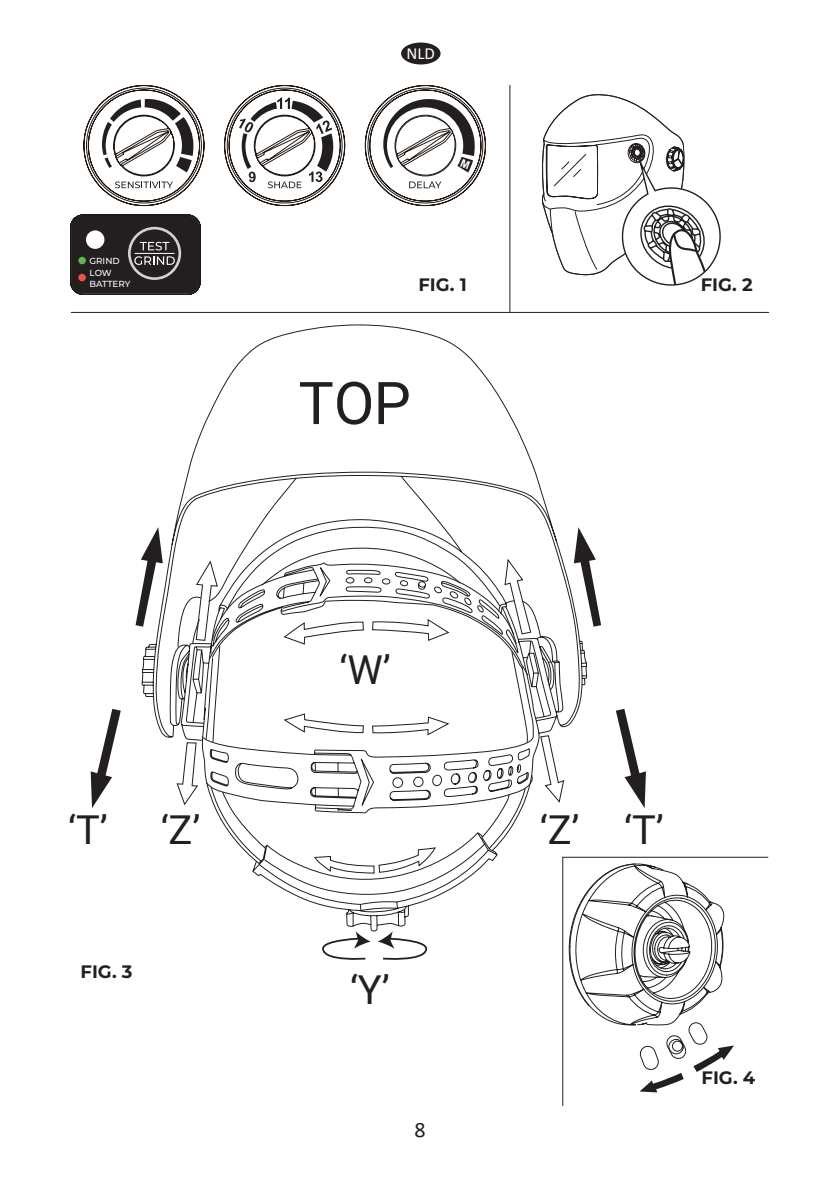
<style>
.page{position:relative;width:840px;height:1191px;background:#fff}
.page>*{position:absolute;margin:0;border:0;box-sizing:border-box;transform-origin:0 0}
.t1{font:59px "Roboto";color:#231f20}
.t2{font:39.8px "Roboto";color:#231f20}
.t3{font:22px "Calibri";color:#231f20}
.t4{font:700 18px "Montserrat";color:#231f20}
.t5{font:17px "Calibri";color:#fff}
.t6{font:500 8.8px/12.8px "Montserrat";color:#fff}
</style>
<div class="page">
<div style="left:401px;top:43px;width:39px;height:21px;background:#231f20;border-radius:50%"></div>
<hr style="left:562px;top:856px;width:205px;height:1px;background:#231f20">
<hr style="left:562px;top:857px;width:1px;height:249px;background:#231f20">
<svg style="left:70px;top:85px;width:416px;height:210px"></svg>
<div style="left:71px;top:215px;width:128px;height:79px;background:#231f20;border-radius:12px"></div>
<div style="left:86px;top:230px;width:18px;height:19px;background:#fff;border-radius:50%"></div>
<div style="left:78px;top:257px;width:8px;height:7px;background:#58ba49;border-radius:50%"></div>
<div style="left:78px;top:274px;width:8px;height:7px;background:#f05248;border-radius:50%"></div>
<svg style="left:128px;top:227px;width:53px;height:53px"></svg>
<div style="left:131px;top:229px;width:47px;height:48px;background:#231f20;border-radius:50%"></div>
<hr style="left:134px;top:253px;width:40px;height:1px;background:#fff">
<svg style="left:102px;top:99px;width:91px;height:73px"></svg>
<svg style="left:115px;top:181px;width:58px;height:7px"></svg>
<svg style="left:239px;top:98px;width:94px;height:90px"></svg>
<svg style="left:140px;top:242px;width:29px;height:8px"></svg>
<svg style="left:134px;top:256px;width:41px;height:9px"></svg>
<svg style="left:322px;top:932px;width:48px;height:28px"></svg>
<svg style="left:378px;top:932px;width:50px;height:28px"></svg>
<svg style="left:587px;top:543px;width:13px;height:83px"></svg>
<svg style="left:616px;top:709px;width:29px;height:99px"></svg>
<svg style="left:142px;top:324px;width:445px;height:608px"></svg>
<svg style="left:283px;top:618px;width:166px;height:27px"></svg>
<svg style="left:135px;top:527px;width:28px;height:99px"></svg>
<svg style="left:91px;top:709px;width:30px;height:99px"></svg>
<svg style="left:568px;top:860px;width:165px;height:232px"></svg>
<hr style="left:509px;top:85px;width:1px;height:228px;background:#231f20">
<hr style="left:71px;top:312px;width:697px;height:1px;background:#231f20">
<svg style="left:541px;top:94px;width:180px;height:192px"></svg>
<svg style="left:383px;top:99px;width:91px;height:89px"></svg>
<p class="t6" style="left:89px;top:254px;width:32px">GRIND<br>LOW</p>
<p class="t6" style="left:89px;top:277px;width:43px">BATTERY</p>
<p class="t5" style="left:406px;top:41px;width:30px">NLD</p>
<p class="t4" style="left:418px;top:272px;width:50px">FIG. 1</p>
<p class="t4" style="left:700px;top:272px;width:53px">FIG. 2</p>
<h1 class="t1" style="left:298px;top:362px;width:114px">TOP</h1>
<h2 class="t2" style="left:339px;top:642px;width:53px">‘W’</h2>
<h2 class="t2" style="left:68px;top:802px;width:41px">‘T’</h2>
<h2 class="t2" style="left:160px;top:802px;width:41px">‘Z’</h2>
<h2 class="t2" style="left:539px;top:802px;width:125px">‘Z’ ‘T’</h2>
<p class="t4" style="left:80px;top:958px;width:53px">FIG. 3</p>
<h2 class="t2" style="left:350px;top:961px;width:41px">‘Y’</h2>
<p class="t3" style="left:414px;top:1114px;width:13px">8</p>
<p class="t4" style="left:701px;top:1064px;width:55px">FIG. 4</p>
</div>
